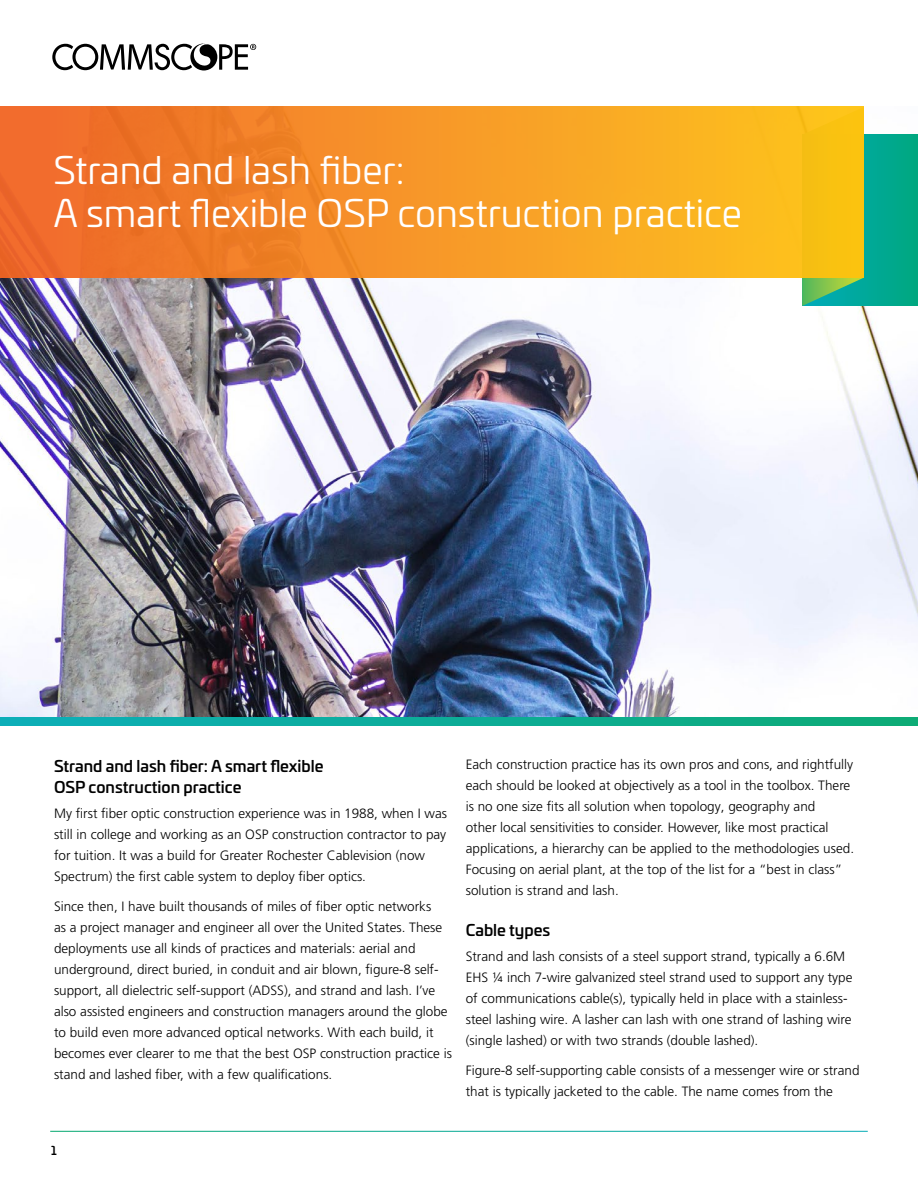
<style>
.page{position:relative;width:918px;height:1188px;background:#fff}
.page>*{position:absolute;margin:0;border:0;box-sizing:border-box;transform-origin:0 0}
.t1{font:37.5px/43.5px "Univia Pro";color:#fff}
.t2{font:500 15.75px/21px "Univia Pro";color:#000}
.t3{font:300 13.5px/21px "Frutiger LT Pro";color:#000}
.t4{font:500 12px "Univia Pro";color:#000}
</style>
<div class="page">
<svg style="left:52px;top:43px;width:204px;height:28px"></svg>
<img style="left:0;top:106px;width:918px;height:611px">
<div style="left:802px;top:135px;width:116px;height:171px;background:linear-gradient(to bottom,#00a88d,#00a88d)"></div>
<svg style="left:802px;top:278px;width:62px;height:28px"></svg>
<div style="left:0;top:107px;width:864px;height:171px;background:linear-gradient(to right,#ed652d,#fdc71c)"></div>
<svg style="left:0;top:717px;width:918px;height:9px"></svg>
<h1 class="t1" style="left:53px;top:147px;width:690px">Strand and lash fiber:<br>A smart flexible OSP construction practice</h1>
<p class="t2" style="left:54px;top:754px;width:271px">Strand and lash fiber: A smart flexible<br>OSP construction practice</p>
<p class="t3" style="left:54px;top:803px;width:395px">My first fiber optic construction experience was in 1988, when I was still in college and working as an OSP construction contractor to pay for tuition. It was a build for Greater Rochester Cablevision (now Spectrum) the first cable system to deploy fiber optics.</p>
<p class="t3" style="left:54px;top:896px;width:399px">Since then, I have built thousands of miles of fiber optic networks<br>as a project manager and engineer all over the United States. These deployments use all kinds of practices and materials: aerial and underground, direct buried, in conduit and air blown, figure-8 self&shy;support, all dielectric self-support (ADSS), and strand and lash. I’ve also assisted engineers and construction managers around the globe to build even more advanced optical networks. With each build, it becomes ever clearer to me that the best OSP construction practice is stand and lashed fiber, with a few qualifications.</p>
<p class="t3" style="left:466px;top:754px;width:390px">Each construction practice has its own pros and cons, and rightfully each should be looked at objectively as a tool in the toolbox. There is no one size fits all solution when topology, geography and<br>other local sensitivities to consider. However, like most practical applications, a hierarchy can be applied to the methodologies used.<br>Focusing on aerial plant, at the top of the list for a “best in class” solution is strand and lash.</p>
<p class="t2" style="left:466px;top:918px;width:86px">Cable types</p>
<p class="t3" style="left:466px;top:946px;width:388px">Strand and lash consists of a steel support strand, typically a 6.6M EHS ¼ inch 7-wire galvanized steel strand used to support any type of communications cable(s), typically held in place with a stainless&shy;steel lashing wire. A lasher can lash with one strand of lashing wire (single lashed) or with two strands (double lashed).</p>
<p class="t3" style="left:466px;top:1060px;width:395px">Figure-8 self-supporting cable consists of a messenger wire or strand that is typically jacketed to the cable. The name comes from the</p>
<p class="t4" style="left:51px;top:1141px;width:7px">1</p>
</div>
